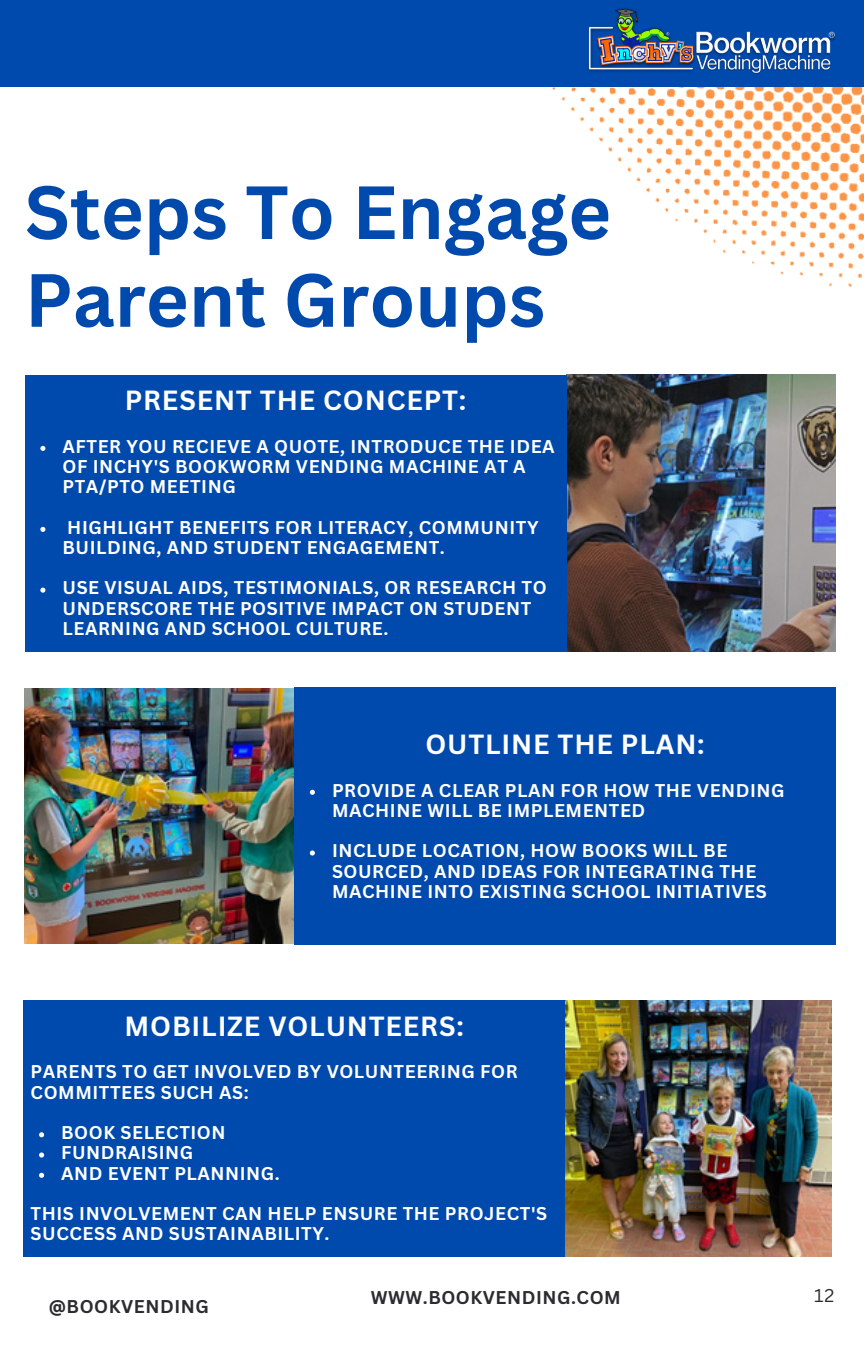
<style>
.page{position:relative;width:864px;height:1350px;background:#fff}
.page>*{position:absolute;margin:0;border:0;box-sizing:border-box;transform-origin:0 0}
.t1{font:700 73.58px/87.8px "Canva Sans";color:#004aad}
.t2{font:700 27px "Canva Sans";letter-spacing:.03em;color:#fff}
.t3{font:700 18px/20.2px "Canva Sans";letter-spacing:.03em;color:#fff}
.t4{font:700 18px "Canva Sans";letter-spacing:.03em;color:#2b2c30}
.t5{font:18px "Canva Sans";color:#2b2c30}
</style>
<div class="page">
<img style="left:500px;top:86px;width:364px;height:201px">
<div style="left:0;top:0;width:864px;height:86px;background:#004aad"></div>
<img style="left:587px;top:7px;width:248px;height:67px">
<img style="left:566px;top:375px;width:270px;height:276px">
<div style="left:25px;top:375px;width:541px;height:276px;background:#004aad"></div>
<svg style="left:40px;top:446px;width:5px;height:5px"></svg>
<svg style="left:40px;top:527px;width:5px;height:5px"></svg>
<svg style="left:40px;top:588px;width:5px;height:5px"></svg>
<img style="left:25px;top:688px;width:269px;height:256px">
<div style="left:294px;top:687px;width:542px;height:258px;background:#004aad"></div>
<svg style="left:310px;top:790px;width:5px;height:5px"></svg>
<svg style="left:310px;top:850px;width:5px;height:6px"></svg>
<img style="left:565px;top:1001px;width:267px;height:256px">
<div style="left:23px;top:1001px;width:542px;height:256px;background:#004aad"></div>
<svg style="left:39px;top:1132px;width:5px;height:5px"></svg>
<svg style="left:39px;top:1153px;width:5px;height:5px"></svg>
<svg style="left:39px;top:1173px;width:5px;height:5px"></svg>
<h1 class="t1" style="left:25px;top:167px;width:588px">Steps To Engage<br>Parent Groups</h1>
<h2 class="t2" style="left:125px;top:382px;width:343px">PRESENT THE CONCEPT:</h2>
<p class="t3" style="left:63px;top:436px;width:494px">AFTER YOU RECIEVE A QUOTE, INTRODUCE THE IDEA<br>OF INCHY'S BOOKWORM VENDING MACHINE AT A<br>PTA/PTO MEETING</p>
<p class="t3" style="left:63px;top:517px;width:478px">HIGHLIGHT BENEFITS FOR LITERACY, COMMUNITY<br>BUILDING, AND STUDENT ENGAGEMENT.</p>
<p class="t3" style="left:63px;top:577px;width:486px">USE VISUAL AIDS, TESTIMONIALS, OR RESEARCH TO<br>UNDERSCORE THE POSITIVE IMPACT ON STUDENT<br>LEARNING AND SCHOOL CULTURE.</p>
<h2 class="t2" style="left:425px;top:725px;width:281px">OUTLINE THE PLAN:</h2>
<p class="t3" style="left:332px;top:779px;width:454px">PROVIDE A CLEAR PLAN FOR HOW THE VENDING<br>MACHINE WILL BE IMPLEMENTED</p>
<p class="t3" style="left:332px;top:840px;width:436px">INCLUDE LOCATION, HOW BOOKS WILL BE<br>SOURCED, AND IDEAS FOR INTEGRATING THE<br>MACHINE INTO EXISTING SCHOOL INITIATIVES</p>
<h2 class="t2" style="left:125px;top:1007px;width:341px">MOBILIZE VOLUNTEERS:</h2>
<p class="t3" style="left:31px;top:1061px;width:489px">PARENTS TO GET INVOLVED BY VOLUNTEERING FOR<br>COMMITTEES SUCH AS:</p>
<p class="t3" style="left:61px;top:1122px;width:220px">BOOK SELECTION<br>FUNDRAISING<br>AND EVENT PLANNING.</p>
<p class="t3" style="left:31px;top:1203px;width:518px">THIS INVOLVEMENT CAN HELP ENSURE THE PROJECT'S<br>SUCCESS AND SUSTAINABILITY.</p>
<p class="t4" style="left:49px;top:1294px;width:162px">@BOOKVENDING</p>
<p class="t4" style="left:371px;top:1285px;width:252px">WWW.BOOKVENDING.COM</p>
<p class="t5" style="left:814px;top:1283px;width:21px">12</p>
</div>
